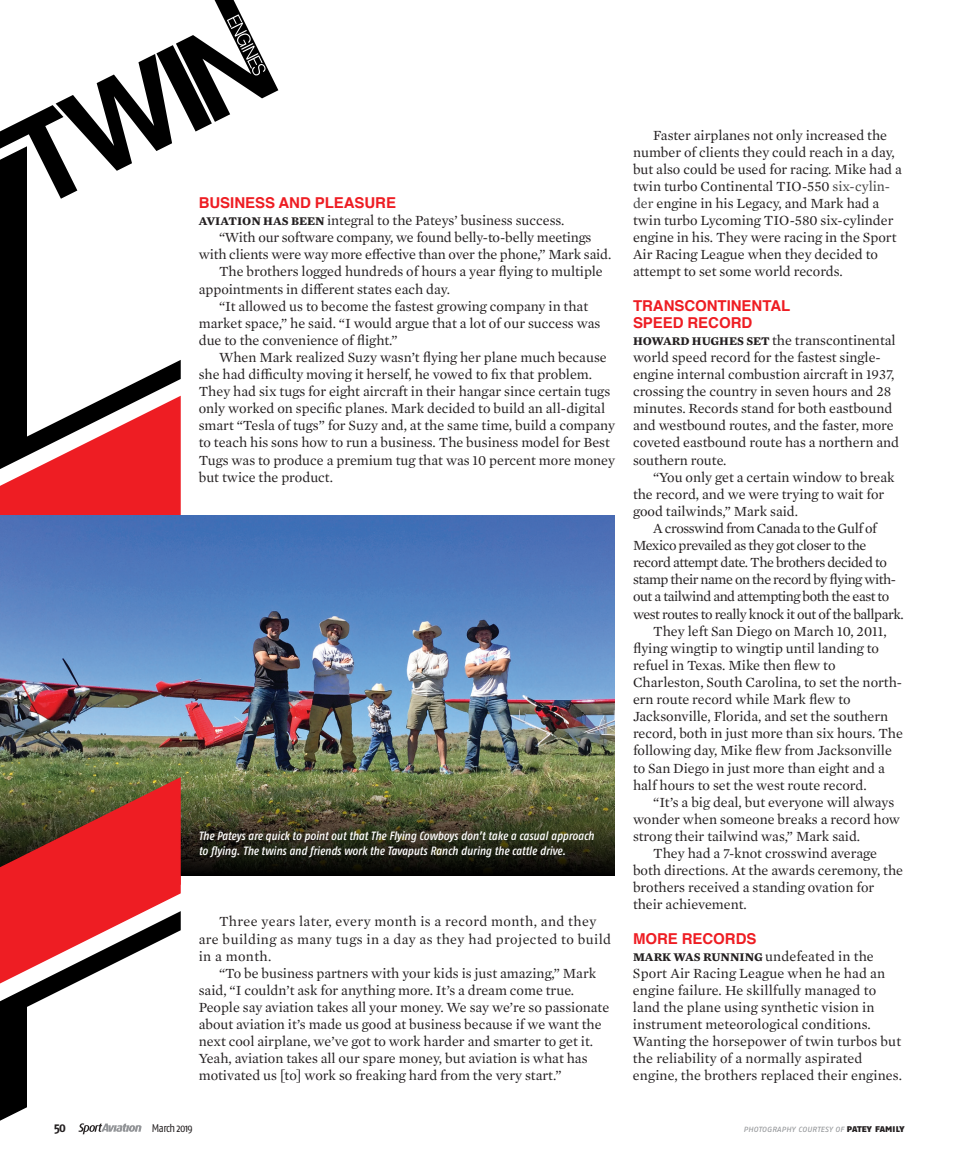
<style>
.page{position:relative;width:972px;height:1175px;background:#fff}
.page>*{position:absolute;margin:0;border:0;box-sizing:border-box;transform-origin:0 0}
.t1{font:700 15px/17.1px "Helvetica";letter-spacing:-.005em;color:#ee1d23}
.t2{font:14.25px/17.1px "Mercury Text G1";color:#231f20}
.t3{font:14.25px "Mercury Text G1";letter-spacing:-.03em;color:#231f20}
.t4{font:14.25px/17.1px "Mercury Text G1";letter-spacing:.03em;color:#231f20}
.t5{font:700 condensed 13.5px "Fago OT";color:#231f20}
.t6{font:italic 500 condensed 12px/15px "Fago OT";color:#fff}
.t7{font:condensed 11.25px "Fago OT";letter-spacing:-.045em;color:#231f20}
.t8{font:7.5px "Fago OT Extd Ita";letter-spacing:.02em;color:#939598}
.s1{font-weight:700;font-size:12px}
.s2{color:#444}
.s3{font-family:"Fago OT Extd";font-weight:900;font-size:8.25px;color:#231f20}
</style>
<div class="page">
<div style="left:0;top:469px;width:181px;height:47px;background:#ee1d23"></div>
<img style="left:0;top:516px;width:615px;height:261px">
<svg style="left:181px;top:777px;width:434px;height:98px;background:#3f4127"></svg>
<svg style="left:0;top:0;width:278px;height:469px"></svg>
<svg style="left:0;top:777px;width:181px;height:357px"></svg>
<p class="t1" style="left:199px;top:194px;width:199px">BUSINESS AND PLEASURE</p>
<p class="t2" style="left:199px;top:211px;width:367px"><span class="s1">AVIATION HAS BEEN</span> integral to the Pateys’ business success.</p>
<p class="t2" style="left:219px;top:228px;width:374px">“With our software company, we found belly-to-belly meetings</p>
<p class="t2" style="left:199px;top:245px;width:414px">with clients were way more effective than over the phone,” Mark said.</p>
<p class="t2" style="left:219px;top:262px;width:385px">The brothers logged hundreds of hours a year flying to multiple</p>
<p class="t2" style="left:199px;top:279px;width:253px">appointments in different states each day.</p>
<p class="t2" style="left:219px;top:296px;width:371px">“It allowed us to become the fastest growing company in that</p>
<p class="t2" style="left:199px;top:314px;width:403px">market space,” he said. “I would argue that a lot of our success was</p>
<p class="t2" style="left:199px;top:331px;width:200px">due to the convenience of flight.”</p>
<p class="t2" style="left:219px;top:348px;width:389px">When Mark realized Suzy wasn’t flying her plane much because</p>
<p class="t2" style="left:199px;top:365px;width:395px">she had difficulty moving it herself, he vowed to fix that problem.</p>
<p class="t2" style="left:199px;top:382px;width:413px">They had six tugs for eight aircraft in their hangar since certain tugs</p>
<p class="t2" style="left:199px;top:399px;width:408px">only worked on specific planes. Mark decided to build an all-digital</p>
<p class="t2" style="left:199px;top:416px;width:418px">smart “Tesla of tugs” for Suzy and, at the same time, build a company</p>
<p class="t2" style="left:199px;top:433px;width:413px">to teach his sons how to run a business. The business model for Best</p>
<p class="t2" style="left:199px;top:450px;width:418px">Tugs was to produce a premium tug that was 10 percent more money</p>
<p class="t2" style="left:199px;top:467px;width:136px">but twice the product.</p>
<p class="t6" style="left:198px;top:828px;width:397px">The Pateys are quick to point out that The Flying Cowboys don’t take a casual approach to flying. The twins and friends work the Tavaputs Ranch during the cattle drive.</p>
<p class="t4" style="left:199px;top:912px;width:414px;text-indent:20px">Three years later, every month is a record month, and they are building as many tugs in a day as they had projected to build in a month.</p>
<p class="t2" style="left:199px;top:963px;width:412px;text-indent:20px">“To be business partners with your kids is just amazing,” Mark said, “I couldn’t ask for anything more. It’s a dream come true.<br>People say aviation takes all your money. We say we’re so passionate about aviation it’s made us good at business because if we want the next cool airplane, we’ve got to work harder and smarter to get it.<br>Yeah, aviation takes all our spare money, but aviation is what has motivated us [to] work so freaking hard from the very start.”</p>
<p class="t5" style="left:54px;top:1118px;width:13px">50</p>
<p class="t7" style="left:152px;top:1121px;width:42px">March 2019</p>
<p class="t2" style="left:633px;top:125px;width:270px;text-indent:20px">Faster airplanes not only increased the number of clients they could reach in a day, but also could be used for racing. Mike had a twin turbo Continental TIO-550 <span class="s2">six-cylin&shy;der</span> engine in his Legacy, and Mark had a twin turbo Lycoming TIO-580 six-cylinder engine in his. They were racing in the Sport Air Racing League when they decided to attempt to set some world records.</p>
<p class="t1" style="left:633px;top:297px;width:159px">TRANSCONTINENTAL<br>SPEED RECORD</p>
<p class="t2" style="left:633px;top:331px;width:268px"><span class="s1">HOWARD HUGHES SET</span> the transcontinental world speed record for the fastest single&shy;engine internal combustion aircraft in 1937, crossing the country in seven hours and 28 minutes. Records stand for both eastbound and westbound routes, and the faster, more coveted eastbound route has a northern and southern route.</p>
<p class="t2" style="left:633px;top:467px;width:263px;text-indent:20px">“You only get a certain window to break the record, and we were trying to wait for good tailwinds,” Mark said.</p>
<p class="t3" style="left:653px;top:518px;width:225px">A crosswind from Canada to the Gulf of</p>
<p class="t3" style="left:633px;top:535px;width:235px">Mexico prevailed as they got closer to the</p>
<p class="t3" style="left:633px;top:552px;width:255px">record attempt date. The brothers decided to</p>
<p class="t3" style="left:633px;top:569px;width:265px">stamp their name on the record by flying with-</p>
<p class="t3" style="left:633px;top:586px;width:258px">out a tailwind and attempting both the east to</p>
<p class="t3" style="left:633px;top:603px;width:272px">west routes to really knock it out of the ballpark.</p>
<p class="t2" style="left:653px;top:621px;width:235px">They left San Diego on March 10, 2011,</p>
<p class="t2" style="left:633px;top:638px;width:248px">flying wingtip to wingtip until landing to</p>
<p class="t2" style="left:633px;top:656px;width:204px">refuel in Texas. Mike then flew to</p>
<p class="t2" style="left:633px;top:673px;width:271px">Charleston, South Carolina, to set the north-</p>
<p class="t2" style="left:633px;top:690px;width:219px">ern route record while Mark flew to</p>
<p class="t2" style="left:633px;top:707px;width:257px">Jacksonville, Florida, and set the southern</p>
<p class="t2" style="left:633px;top:724px;width:272px">record, both in just more than six hours. The</p>
<p class="t2" style="left:633px;top:741px;width:260px">following day, Mike flew from Jacksonville</p>
<p class="t2" style="left:633px;top:758px;width:253px">to San Diego in just more than eight and a</p>
<p class="t2" style="left:633px;top:775px;width:235px">half hours to set the west route record.</p>
<p class="t2" style="left:653px;top:792px;width:243px">“It’s a big deal, but everyone will always</p>
<p class="t2" style="left:633px;top:809px;width:269px">wonder when someone breaks a record how</p>
<p class="t2" style="left:633px;top:827px;width:229px">strong their tailwind was,” Mark said.</p>
<p class="t2" style="left:653px;top:844px;width:225px">They had a 7-knot crosswind average</p>
<p class="t2" style="left:633px;top:861px;width:272px">both directions. At the awards ceremony, the</p>
<p class="t2" style="left:633px;top:878px;width:243px">brothers received a standing ovation for</p>
<p class="t2" style="left:633px;top:895px;width:115px">their achievement.</p>
<p class="t1" style="left:633px;top:930px;width:125px">MORE RECORDS</p>
<p class="t2" style="left:633px;top:946px;width:271px"><span class="s1">MARK WAS RUNNING</span> undefeated in the Sport Air Racing League when he had an engine failure. He skillfully managed to land the plane using synthetic vision in instrument meteorological conditions.<br>Wanting the horsepower of twin turbos but the reliability of a normally aspirated engine, the brothers replaced their engines.</p>
<p class="t8" style="left:743px;top:1124px;width:163px">PHOTOGRAPHY COURTESY OF <span class="s3">PATEY FAMILY</span></p>
</div>
